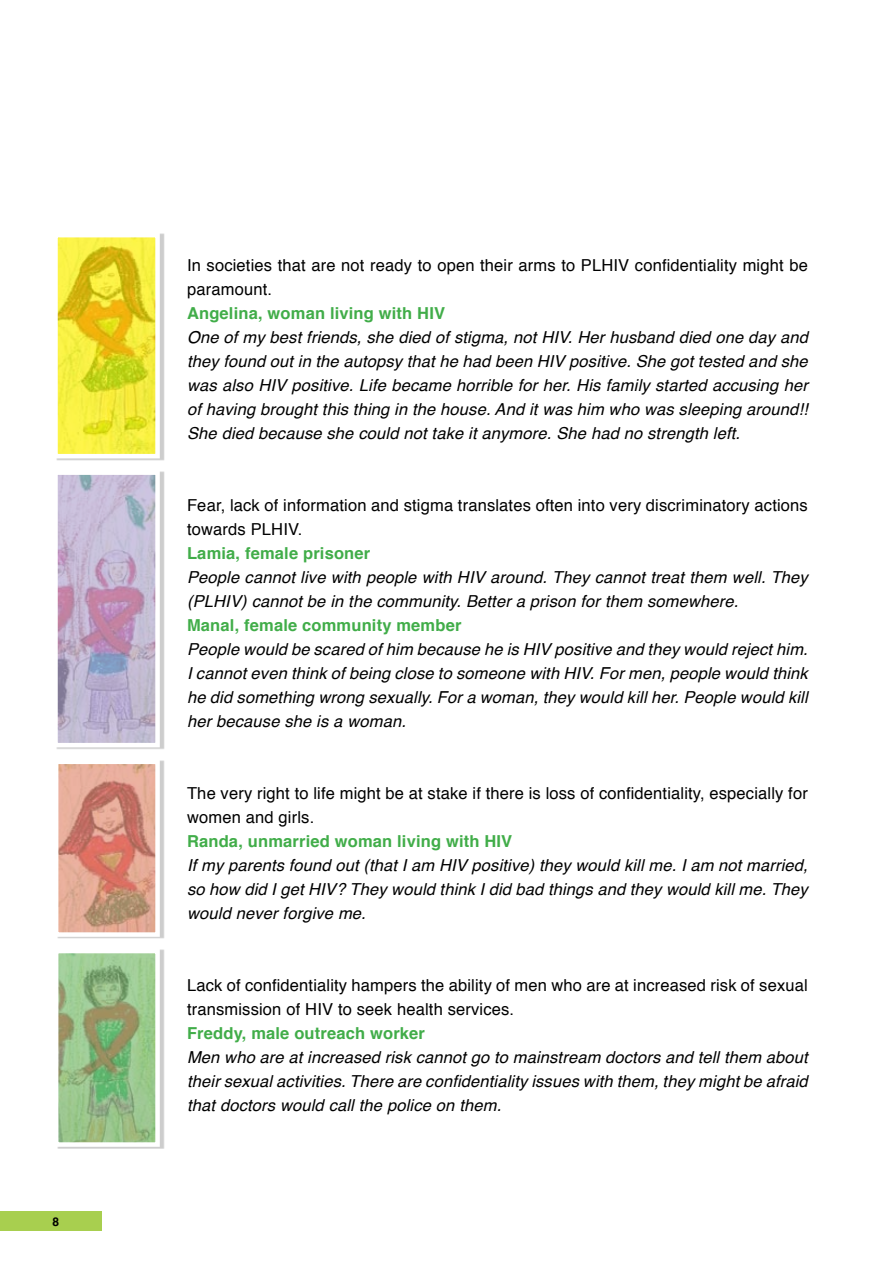
<style>
.page{position:relative;width:893px;height:1263px;background:#fff}
.page>*{position:absolute;margin:0;border:0;box-sizing:border-box;transform-origin:0 0}
.t1{font:italic 16.5px/24px "Helvetica";letter-spacing:.01em;color:#000;text-align:justify}
.t2{font:16.5px/24px "Helvetica";letter-spacing:.01em;color:#000}
.t3{font:700 16.5px "Helvetica";letter-spacing:.01em;color:#41ad49}
.t4{font:700 12px "Helvetica";color:#000}
</style>
<div class="page">
<div style="left:56px;top:233px;width:108px;height:228px;background:#000;opacity:.2"></div>
<img style="left:58px;top:238px;width:97px;height:215px">
<div style="left:53px;top:233px;width:107px;height:225px;border:4px solid #fff"></div>
<div style="left:56px;top:471px;width:108px;height:278px;background:#000;opacity:.2"></div>
<img style="left:58px;top:475px;width:97px;height:267px">
<div style="left:53px;top:470px;width:107px;height:277px;border:4px solid #fff"></div>
<div style="left:57px;top:949px;width:107px;height:200px;background:#cdcdcd"></div>
<img style="left:59px;top:954px;width:96px;height:188px">
<div style="left:54px;top:949px;width:106px;height:198px;border:4px solid #fff"></div>
<div style="left:57px;top:760px;width:107px;height:179px;background:#cdcdcd"></div>
<img style="left:59px;top:764px;width:96px;height:168px">
<div style="left:54px;top:759px;width:106px;height:178px;border:4px solid #fff"></div>
<div style="left:0;top:1211px;width:102px;height:19px;background:#a8cf4f"></div>
<p class="t4" style="left:52px;top:1212px;width:8px">8</p>
<p class="t2" style="left:187px;top:254px;width:622px">In societies that are not ready to open their arms to PLHIV confidentiality might be paramount.</p>
<p class="t3" style="left:187px;top:300px;width:260px">Angelina, woman living with HIV</p>
<p class="t1" style="left:187px;top:325px;width:622px">One of my best friends, she died of stigma, not HIV. Her husband died one day and they found out in the autopsy that he had been HIV positive. She got tested and she was also HIV positive. Life became horrible for her. His family started accusing her of having brought this thing in the house. And it was him who was sleeping around!!<br>She died because she could not take it anymore. She had no strength left.</p>
<p class="t2" style="left:187px;top:494px;width:622px">Fear, lack of information and stigma translates often into very discriminatory actions towards PLHIV.</p>
<p class="t3" style="left:187px;top:540px;width:185px">Lamia, female prisoner</p>
<p class="t1" style="left:187px;top:566px;width:622px">People cannot live with people with HIV around. They cannot treat them well. They (PLHIV) cannot be in the community. Better a prison for them somewhere.</p>
<p class="t3" style="left:187px;top:612px;width:276px">Manal, female community member</p>
<p class="t1" style="left:187px;top:638px;width:622px">People would be scared of him because he is HIV positive and they would reject him.<br>I cannot even think of being close to someone with HIV. For men, people would think he did something wrong sexually. For a woman, they would kill her. People would kill her because she is a woman.</p>
<p class="t2" style="left:187px;top:782px;width:622px">The very right to life might be at stake if there is loss of confidentiality, especially for women and girls.</p>
<p class="t3" style="left:187px;top:828px;width:327px">Randa, unmarried woman living with HIV</p>
<p class="t1" style="left:187px;top:854px;width:622px">If my parents found out (that I am HIV positive) they would kill me. I am not married, so how did I get HIV? They would think I did bad things and they would kill me. They would never forgive me.</p>
<p class="t2" style="left:187px;top:974px;width:622px">Lack of confidentiality hampers the ability of men who are at increased risk of sexual transmission of HIV to seek health services.</p>
<p class="t3" style="left:187px;top:1020px;width:239px">Freddy, male outreach worker</p>
<p class="t1" style="left:187px;top:1046px;width:622px">Men who are at increased risk cannot go to mainstream doctors and tell them about their sexual activities. There are confidentiality issues with them, they might be afraid that doctors would call the police on them.</p>
</div>
